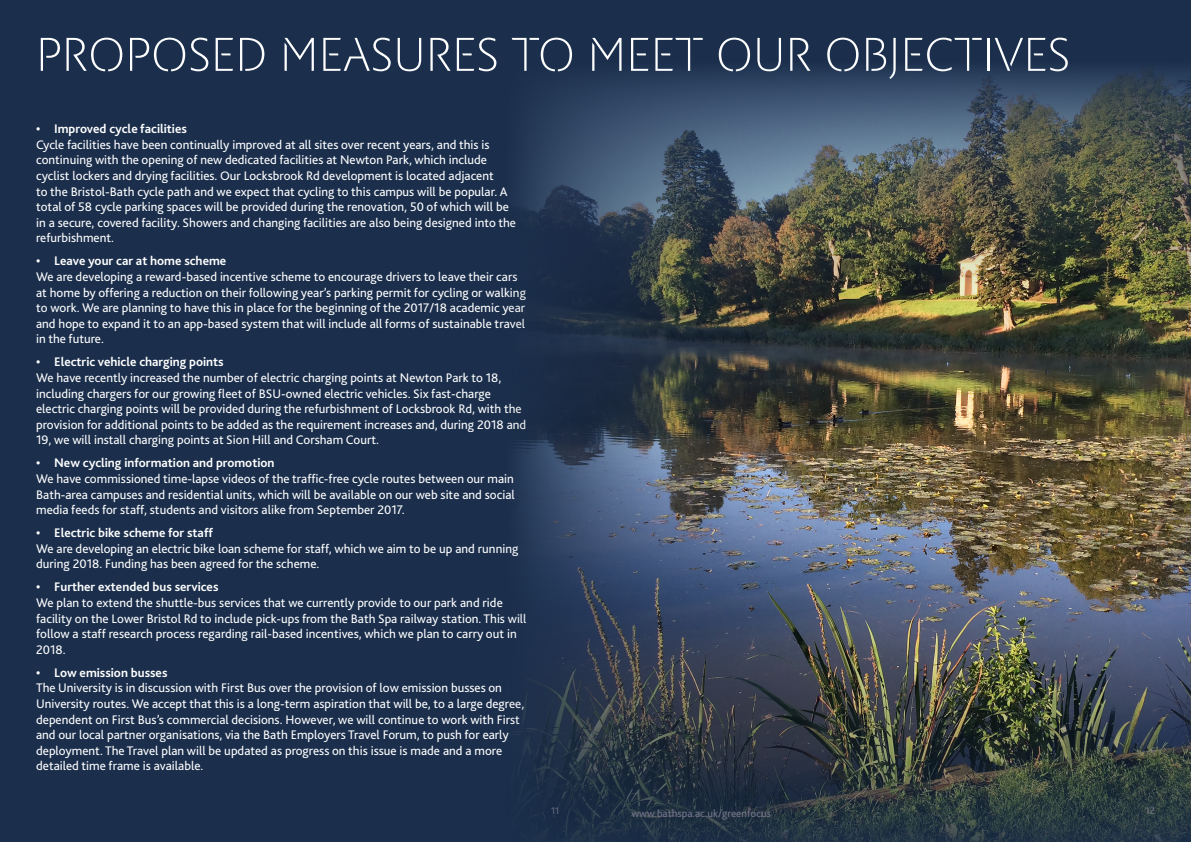
<style>
.page{position:relative;width:1191px;height:842px;background:#1b2f4c}
.page>*{position:absolute;margin:0;border:0;box-sizing:border-box;transform-origin:0 0}
.t1{font:50px "Bath Spa New Roman";color:#fff}
.t2{font:13px/15.6px "Bliss 2";color:#fff}
.t3{font:700 13px "Bliss 2";color:#fff}
.t4{font:11px "Bliss 2";color:#76768b}
.t5{font:10px "Bliss 2";color:#76768b}
</style>
<div class="page">
<img style="left:518px;top:70px;width:673px;height:772px">
<p class="t1" style="left:36px;top:31px;width:1035px">PROPOSED MEASURES TO MEET OUR OBJECTIVES</p>
<p class="t3" style="left:36px;top:121px;width:152px">• Improved cycle facilities</p>
<p class="t2" style="left:36px;top:137px;width:481px">Cycle facilities have been continually improved at all sites over recent years, and this is continuing with the opening of new dedicated facilities at Newton Park, which include cyclist lockers and drying facilities. Our Locksbrook Rd development is located adjacent<br>to the Bristol-Bath cycle path and we expect that cycling to this campus will be popular. A total of 58 cycle parking spaces will be provided during the renovation, 50 of which will be in a secure, covered facility. Showers and changing facilities are also being designed into the refurbishment.</p>
<p class="t3" style="left:36px;top:253px;width:192px">• Leave your car at home scheme</p>
<p class="t2" style="left:36px;top:269px;width:491px">We are developing a reward-based incentive scheme to encourage drivers to leave their cars at home by offering a reduction on their following year’s parking permit for cycling or walking to work. We are planning to have this in place for the beginning of the 2017/18 academic year and hope to expand it to an app-based system that will include all forms of sustainable travel in the future.</p>
<p class="t3" style="left:36px;top:354px;width:189px">• Electric vehicle charging points</p>
<p class="t2" style="left:36px;top:370px;width:491px">We have recently increased the number of electric charging points at Newton Park to 18, including chargers for our growing fleet of BSU-owned electric vehicles. Six fast-charge electric charging points will be provided during the refurbishment of Locksbrook Rd, with the provision for additional points to be added as the requirement increases and, during 2018 and 19, we will install charging points at Sion Hill and Corsham Court.</p>
<p class="t3" style="left:36px;top:455px;width:240px">• New cycling information and promotion</p>
<p class="t2" style="left:36px;top:471px;width:480px;text-align:justify">We have commissioned time-lapse videos of the traffic-free cycle routes between our main Bath-area campuses and residential units, which will be available on our web site and social media feeds for staff, students and visitors alike from September 2017.</p>
<p class="t3" style="left:36px;top:525px;width:178px">• Electric bike scheme for staff</p>
<p class="t2" style="left:36px;top:541px;width:484px">We are developing an electric bike loan scheme for staff, which we aim to be up and running during 2018. Funding has been agreed for the scheme.</p>
<p class="t3" style="left:36px;top:579px;width:184px">• Further extended bus services</p>
<p class="t2" style="left:36px;top:595px;width:492px">We plan to extend the shuttle-bus services that we currently provide to our park and ride facility on the Lower Bristol Rd to include pick-ups from the Bath Spa railway station. This will follow a staff research process regarding rail-based incentives, which we plan to carry out in 2018.</p>
<p class="t3" style="left:36px;top:664px;width:133px">• Low emission busses</p>
<p class="t2" style="left:36px;top:680px;width:489px">The University is in discussion with First Bus over the provision of low emission busses on University routes. We accept that this is a long-term aspiration that will be, to a large degree, dependent on First Bus’s commercial decisions. However, we will continue to work with First and our local partner organisations, via the Bath Employers Travel Forum, to push for early deployment. The Travel plan will be updated as progress on this issue is made and a more detailed time frame is available.</p>
<p class="t5" style="left:551px;top:804px;width:10px">11</p>
<p class="t4" style="left:631px;top:807px;width:141px">www.bathspa.ac.uk/greenfocus</p>
<p class="t5" style="left:1145px;top:804px;width:11px">12</p>
</div>
